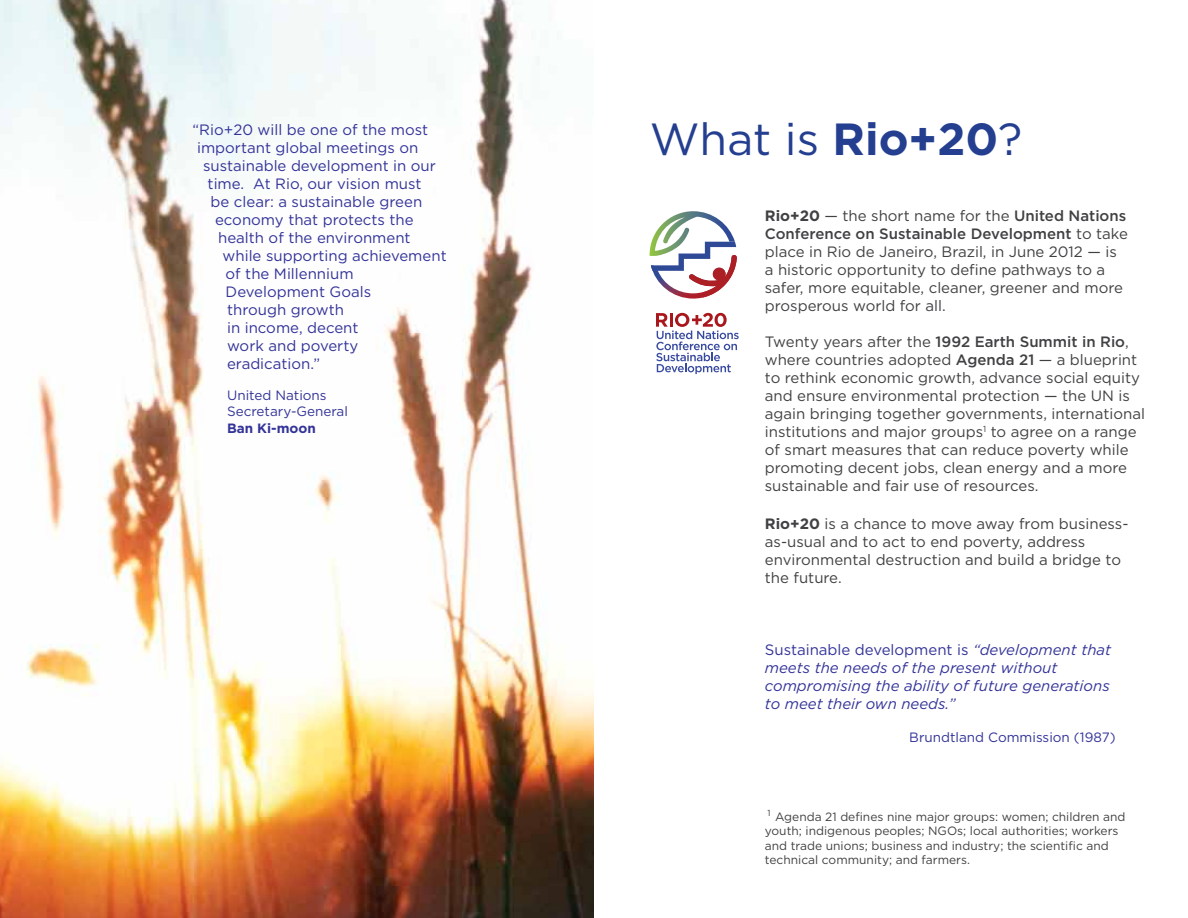
<style>
.page{position:relative;width:1188px;height:918px;background:#fff}
.page>*{position:absolute;margin:0;border:0;box-sizing:border-box;transform-origin:0 0}
.t1{font:45px "Gotham";color:#243e90}
.t2{font:15px/18px "Gotham";color:#414042}
.t3{font:15px "Gotham";color:#339}
.t4{font:italic 15px/18px "Gotham";color:#339}
.t5{font:13.5px/16.2px "Gotham";color:#339}
.t6{font:700 13.5px "Gotham";color:#339}
.t7{font:12px/14.4px "Gotham";color:#414042}
.s1{font-weight:700}
.s2{font-weight:500}
.s3{font-style:normal}
</style>
<div class="page">
<img style="left:0;top:0;width:594px;height:918px">
<svg style="left:650px;top:211px;width:87px;height:88px"></svg>
<svg style="left:656px;top:313px;width:83px;height:61px"></svg>
<p class="t3" style="left:193px;top:121px;width:237px">“Rio+20 will be one of the most</p>
<p class="t3" style="left:197px;top:139px;width:223px">important global meetings on</p>
<p class="t3" style="left:203px;top:157px;width:234px">sustainable development in our</p>
<p class="t3" style="left:208px;top:175px;width:215px">time. At Rio, our vision must</p>
<p class="t3" style="left:211px;top:193px;width:213px">be clear: a sustainable green</p>
<p class="t3" style="left:215px;top:211px;width:200px">economy that protects the</p>
<p class="t3" style="left:218px;top:229px;width:194px">health of the environment</p>
<p class="t3" style="left:223px;top:247px;width:226px">while supporting achievement</p>
<p class="t3" style="left:226px;top:265px;width:130px">of the Millennium</p>
<p class="t3" style="left:226px;top:283px;width:147px">Development Goals</p>
<p class="t3" style="left:227px;top:301px;width:118px">through growth</p>
<p class="t3" style="left:227px;top:319px;width:133px">in income, decent</p>
<p class="t3" style="left:227px;top:337px;width:133px">work and poverty</p>
<p class="t3" style="left:227px;top:355px;width:95px">eradication.”</p>
<p class="t5" style="left:227px;top:387px;width:122px">United Nations<br>Secretary-General</p>
<p class="t6" style="left:227px;top:420px;width:90px">Ban Ki-moon</p>
<h1 class="t1" style="left:650px;top:114px;width:374px">What is <span class="s1">Rio+20</span>?</h1>
<p class="t2" style="left:765px;top:207px;width:365px"><span class="s1">Rio+20</span> — the short name for the <span class="s2">United Nations Conference on Sustainable Development</span> to take place in Rio de Janeiro, Brazil, in June 2012 — is a historic opportunity to define pathways to a safer, more equitable, cleaner, greener and more prosperous world for all.</p>
<p class="t2" style="left:765px;top:333px;width:382px">Twenty years after the <span class="s2">1992 Earth Summit in Rio</span>, where countries adopted <span class="s2">Agenda 21</span> — a blueprint to rethink economic growth, advance social equity and ensure environmental protection — the UN is again bringing together governments, international institutions and major groups<sup>1</sup> to agree on a range of smart measures that can reduce poverty while promoting decent jobs, clean energy and a more sustainable and fair use of resources.</p>
<p class="t2" style="left:765px;top:515px;width:365px"><span class="s1">Rio+20</span> is a chance to move away from business&shy;as-usual and to act to end poverty, address environmental destruction and build a bridge to the future.</p>
<p class="t4" style="left:765px;top:641px;width:348px"><span class="s3">Sustainable development is</span> “development that meets the needs of the present without compromising the ability of future generations to meet their own needs.”</p>
<p class="t5" style="left:909px;top:728px;width:208px">Brundtland Commission (1987)</p>
<p class="t7" style="left:765px;top:809px;width:362px"><sup>1</sup> Agenda 21 defines nine major groups: women; children and youth; indigenous peoples; NGOs; local authorities; workers and trade unions; business and industry; the scientific and technical community; and farmers.</p>
</div>
